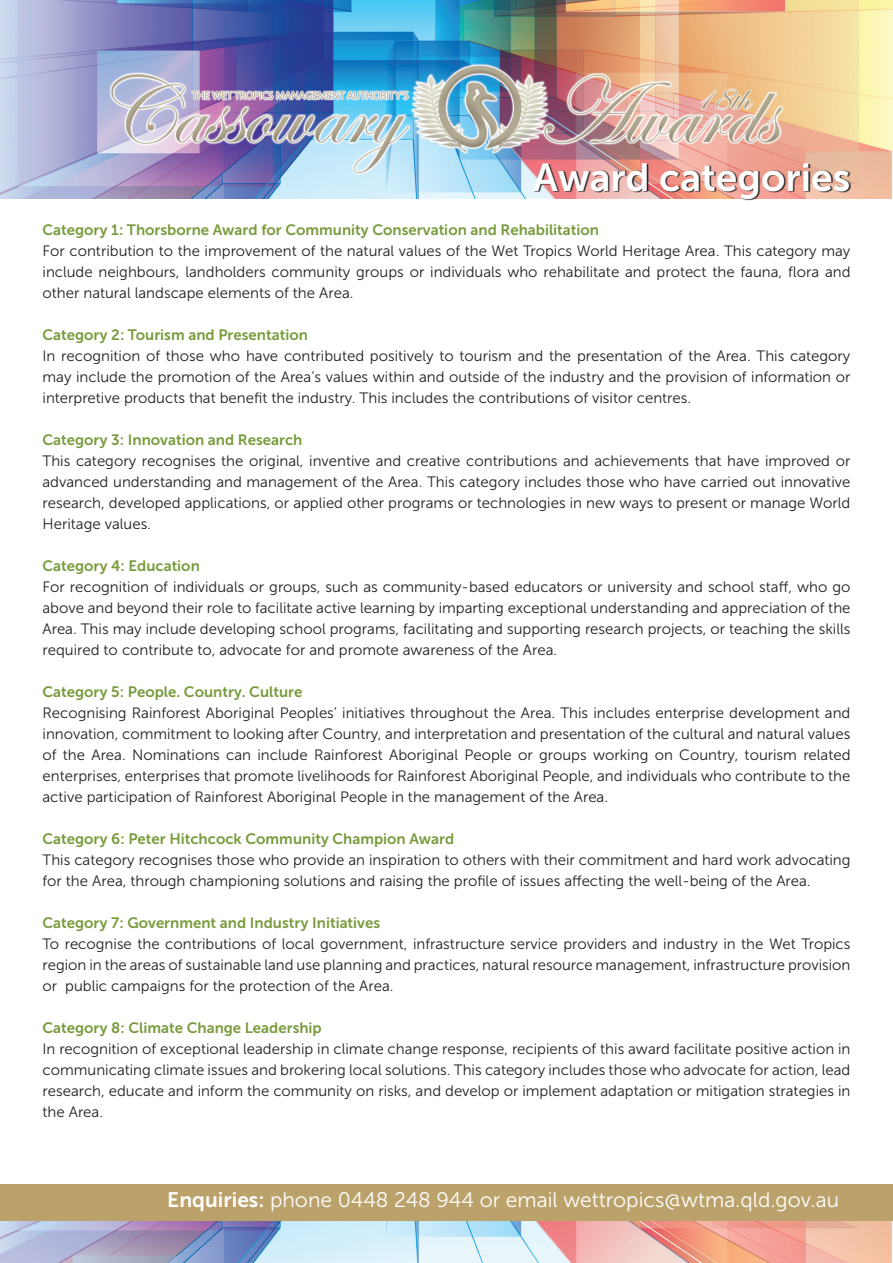
<style>
.page{position:relative;width:893px;height:1263px;background:#fff}
.page>*{position:absolute;margin:0;border:0;box-sizing:border-box;transform-origin:0 0}
.t1{font:39px "Museo Sans 700";color:#fff}
.t2{font:21px "Museo Sans 300";color:#fff}
.text{font:15px/21px "Museo Sans 300";color:#231f20;text-align:justify}
.bold_heading{font:15px "Museo Sans 700";color:#799b3d}
.s1{font-family:"Museo Sans 700"}
</style>
<div class="page">
<img style="left:0;top:1220px;width:893px;height:42px">
<img style="left:0;top:0;width:893px;height:199px">
<div style="left:0;top:1184px;width:893px;height:36px;background:#bba16a"></div>
<img style="left:534px;top:164px;width:317px;height:36px">
<p class="t1" style="left:533px;top:155px;width:319px">Award categories</p>
<p class="bold_heading" style="left:43px;top:221px;width:558px">Category 1: Thorsborne Award for Community Conservation and Rehabilitation</p>
<p class="text" style="left:43px;top:240px;width:809px">For contribution to the improvement of the natural values of the Wet Tropics World Heritage Area. This category may include neighbours, landholders community groups or individuals who rehabilitate and protect the fauna, flora and other natural landscape elements of the Area.</p>
<p class="bold_heading" style="left:43px;top:326px;width:267px">Category 2: Tourism and Presentation</p>
<p class="text" style="left:43px;top:345px;width:809px">In recognition of those who have contributed positively to tourism and the presentation of the Area. This category may include the promotion of the Area’s values within and outside of the industry and the provision of information or interpretive products that benefit the industry. This includes the contributions of visitor centres.</p>
<p class="bold_heading" style="left:43px;top:431px;width:261px">Category 3: Innovation and Research</p>
<p class="text" style="left:43px;top:450px;width:809px">This category recognises the original, inventive and creative contributions and achievements that have improved or advanced understanding and management of the Area. This category includes those who have carried out innovative research, developed applications, or applied other programs or technologies in new ways to present or manage World Heritage values.</p>
<p class="bold_heading" style="left:43px;top:557px;width:159px">Category 4: Education</p>
<p class="text" style="left:43px;top:576px;width:809px">For recognition of individuals or groups, such as community-based educators or university and school staff, who go above and beyond their role to facilitate active learning by imparting exceptional understanding and appreciation of the Area. This may include developing school programs, facilitating and supporting research projects, or teaching the skills required to contribute to, advocate for and promote awareness of the Area.</p>
<p class="bold_heading" style="left:43px;top:683px;width:261px">Category 5: People. Country. Culture</p>
<p class="text" style="left:43px;top:702px;width:809px">Recognising Rainforest Aboriginal Peoples’ initiatives throughout the Area. This includes enterprise development and innovation, commitment to looking after Country, and interpretation and presentation of the cultural and natural values of the Area. Nominations can include Rainforest Aboriginal People or groups working on Country, tourism related enterprises, enterprises that promote livelihoods for Rainforest Aboriginal People, and individuals who contribute to the active participation of Rainforest Aboriginal People in the management of the Area.</p>
<p class="bold_heading" style="left:43px;top:830px;width:413px">Category 6: Peter Hitchcock Community Champion Award</p>
<p class="text" style="left:43px;top:849px;width:809px">This category recognises those who provide an inspiration to others with their commitment and hard work advocating for the Area, through championing solutions and raising the profile of issues affecting the well-being of the Area.</p>
<p class="bold_heading" style="left:43px;top:914px;width:339px">Category 7: Government and Industry Initiatives</p>
<p class="text" style="left:43px;top:933px;width:809px">To recognise the contributions of local government, infrastructure service providers and industry in the Wet Tropics region in the areas of sustainable land use planning and practices, natural resource management, infrastructure provision or public campaigns for the protection of the Area.</p>
<p class="bold_heading" style="left:43px;top:1019px;width:281px">Category 8: Climate Change Leadership</p>
<p class="text" style="left:43px;top:1038px;width:809px">In recognition of exceptional leadership in climate change response, recipients of this award facilitate positive action in communicating climate issues and brokering local solutions. This category includes those who advocate for action, lead research, educate and inform the community on risks, and develop or implement adaptation or mitigation strategies in the Area.</p>
<p class="t2" style="left:167px;top:1188px;width:673px"><span class="s1">Enquiries:</span> phone 0448 248 944 or email wettropics@wtma.qld.gov.au</p>
</div>
